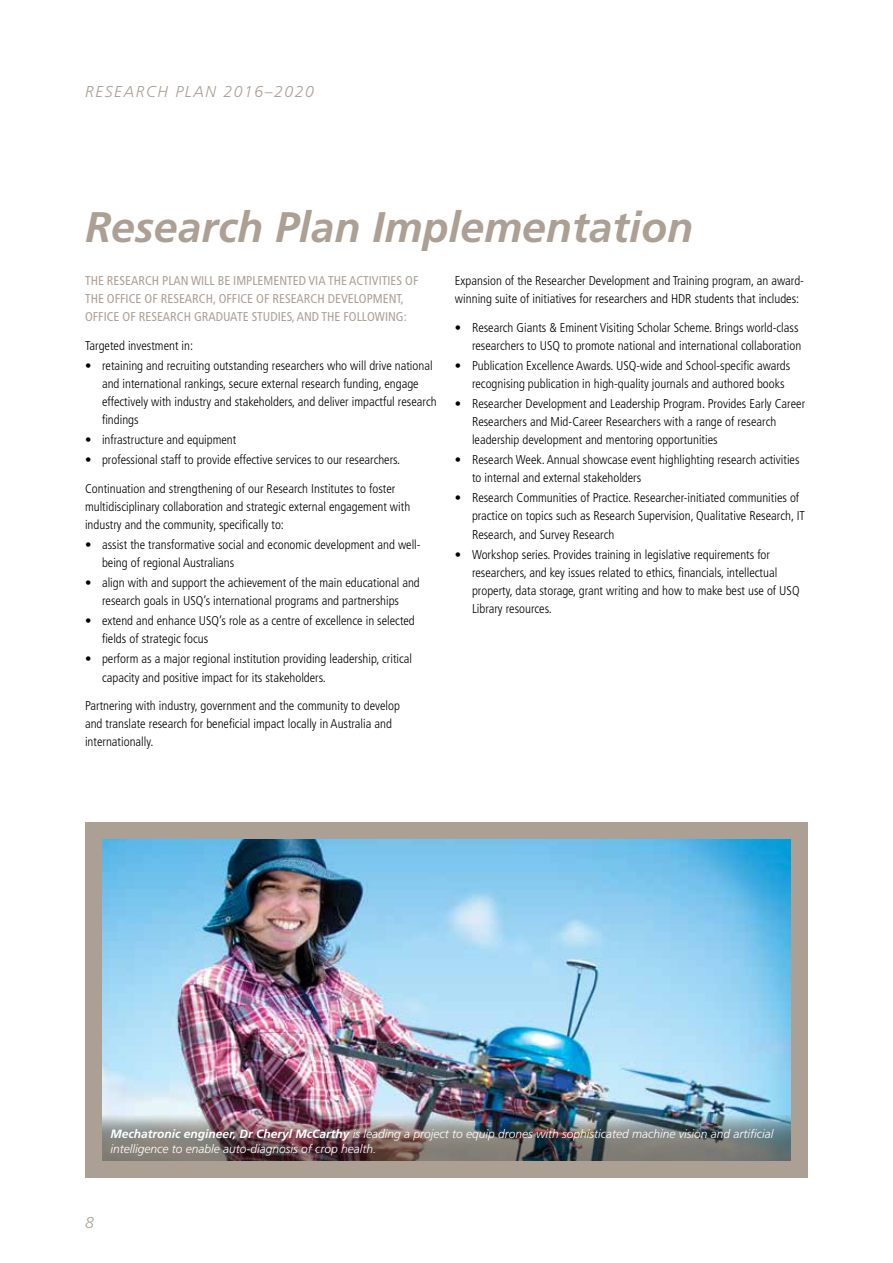
<style>
.page{position:relative;width:893px;height:1263px;background:#fff}
.page>*{position:absolute;margin:0;border:0;box-sizing:border-box;transform-origin:0 0}
.t1{font:italic 700 42.75px "Frutiger LT";color:#aca095}
.t2{font:italic 300 15.75px "Frutiger LT";letter-spacing:.1em;color:#aca095}
.t3{font:300 condensed 12.75px/18px "Frutiger LT";color:#000}
.t4{font:condensed 12.75px/18px "Frutiger LT";color:#aca095}
.t5{font:italic 300 12px/15px "Frutiger LT";color:#fff}
.s1{font-weight:700}
</style>
<div class="page">
<div style="left:85px;top:822px;width:723px;height:356px;background:#aca095"></div>
<img style="left:102px;top:839px;width:689px;height:275px">
<img style="left:102px;top:1114px;width:689px;height:47px">
<p class="t2" style="left:85px;top:82px;width:230px">RESEARCH PLAN 2016–2020</p>
<h1 class="t1" style="left:85px;top:202px;width:610px">Research Plan Implementation</h1>
<p class="t4" style="left:85px;top:272px;width:335px">THE RESEARCH PLAN WILL BE IMPLEMENTED VIA THE ACTIVITIES OF<br>THE OFFICE OF RESEARCH, OFFICE OF RESEARCH DEVELOPMENT,<br>OFFICE OF RESEARCH GRADUATE STUDIES, AND THE FOLLOWING:</p>
<p class="t3" style="left:85px;top:337px;width:110px">Targeted investment in:</p>
<p class="t3" style="left:102px;top:357px;width:336px;text-indent:-17px">• retaining and recruiting outstanding researchers who will drive national and international rankings, secure external research funding, engage effectively with industry and stakeholders, and deliver impactful research findings</p>
<p class="t3" style="left:85px;top:431px;width:153px">• infrastructure and equipment</p>
<p class="t3" style="left:85px;top:451px;width:317px">• professional staff to provide effective services to our researchers.</p>
<p class="t3" style="left:85px;top:480px;width:327px">Continuation and strengthening of our Research Institutes to foster multidisciplinary collaboration and strategic external engagement with industry and the community, specifically to:</p>
<p class="t3" style="left:102px;top:536px;width:320px;text-indent:-17px">• assist the transformative social and economic development and well&shy;being of regional Australians</p>
<p class="t3" style="left:85px;top:574px;width:336px;text-align:center">• align with and support the achievement of the main educational and research goals in USQ’s international programs and partnerships</p>
<p class="t3" style="left:102px;top:612px;width:314px;text-indent:-17px">• extend and enhance USQ’s role as a centre of excellence in selected fields of strategic focus</p>
<p class="t3" style="left:102px;top:650px;width:312px;text-indent:-17px">• perform as a major regional institution providing leadership, critical capacity and positive impact for its stakeholders.</p>
<p class="t3" style="left:85px;top:697px;width:316px">Partnering with industry, government and the community to develop and translate research for beneficial impact locally in Australia and internationally.</p>
<p class="t3" style="left:455px;top:272px;width:350px">Expansion of the Researcher Development and Training program, an award&shy;winning suite of initiatives for researchers and HDR students that includes:</p>
<p class="t3" style="left:455px;top:319px;width:348px;text-align:right">• Research Giants &amp; Eminent Visiting Scholar Scheme. Brings world-class researchers to USQ to promote national and international collaboration</p>
<p class="t3" style="left:472px;top:357px;width:320px;text-indent:-17px">• Publication Excellence Awards. USQ-wide and School-specific awards recognising publication in high-quality journals and authored books</p>
<p class="t3" style="left:472px;top:395px;width:335px;text-indent:-17px">• Researcher Development and Leadership Program. Provides Early Career<br>Researchers and Mid-Career Researchers with a range of research leadership development and mentoring opportunities</p>
<p class="t3" style="left:472px;top:451px;width:329px;text-indent:-17px">• Research Week. Annual showcase event highlighting research activities to internal and external stakeholders</p>
<p class="t3" style="left:472px;top:489px;width:334px;text-indent:-17px">• Research Communities of Practice. Researcher-initiated communities of practice on topics such as Research Supervision, Qualitative Research, IT<br>Research, and Survey Research</p>
<p class="t3" style="left:472px;top:545px;width:329px;text-indent:-17px">• Workshop series. Provides training in legislative requirements for researchers, and key issues related to ethics, financials, intellectual property, data storage, grant writing and how to make best use of USQ Library resources.</p>
<p class="t5" style="left:111px;top:1126px;width:664px"><span class="s1">Mechatronic engineer, Dr Cheryl McCarthy</span> is leading a project to equip drones with sophisticated machine vision and artificial intelligence to enable auto-diagnosis of crop health.</p>
<p class="t2" style="left:85px;top:1213px;width:10px">8</p>
</div>
